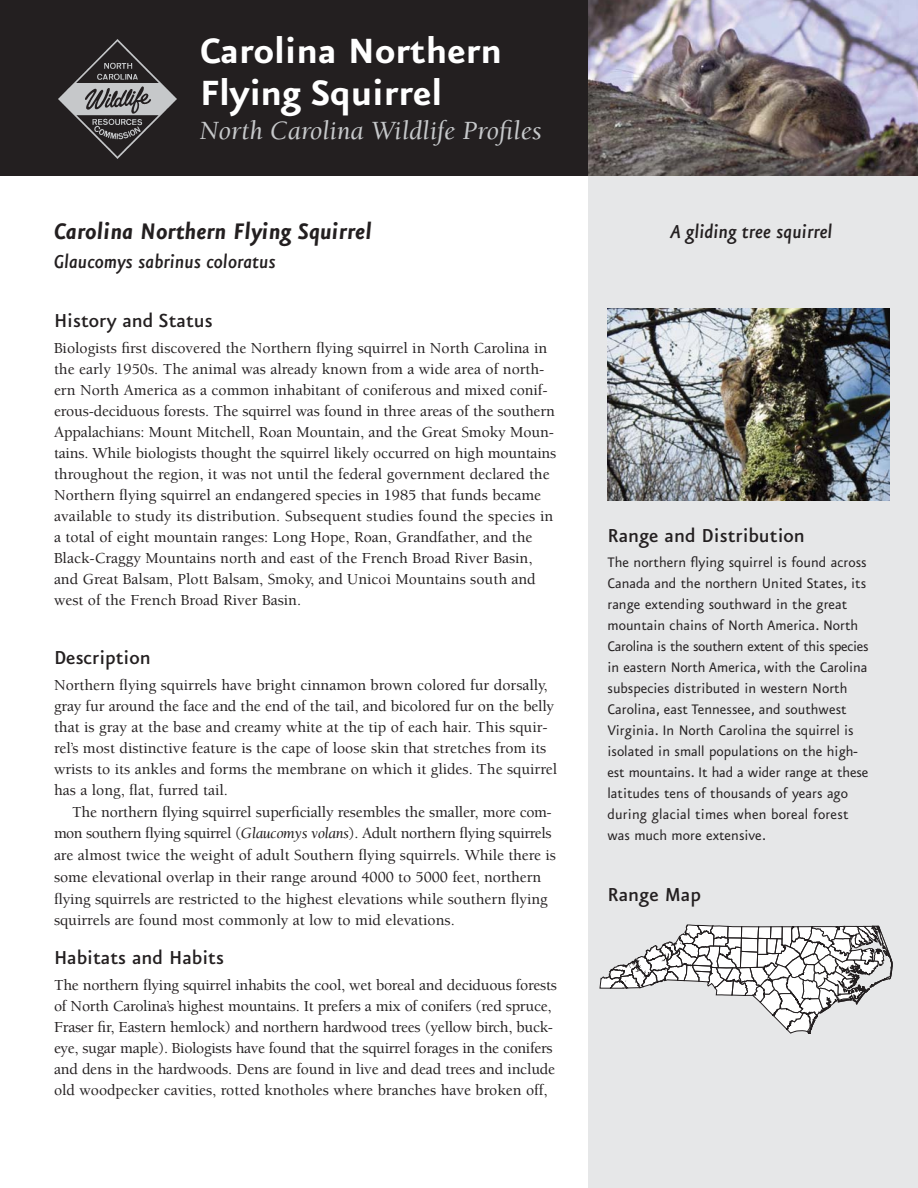
<style>
.page{position:relative;width:918px;height:1188px;background:#fff}
.page>*{position:absolute;margin:0;border:0;box-sizing:border-box;transform-origin:0 0}
.t1{font:700 42px/42px "Eureka Sans";color:#fff}
.t2{font:italic 700 27px "Eureka Sans";color:#231f20}
.t3{font:italic 27px "Berkeley";color:#c6c8ca}
.t4{font:500 22.5px "Eureka Sans";color:#231f20}
.t5{font:italic 500 22.5px "Eureka Sans";color:#231f20}
.t6{font:16.5px/21px "Eureka Sans";color:#231f20}
.t7{font:500 15.75px/21px "Berkeley";color:#231f20}
.s1{font-weight:400;font-style:italic}
</style>
<div class="page">
<div style="left:588px;top:114px;width:330px;height:1074px;background:#e6e7e8"></div>
<div style="left:0;top:0;width:918px;height:176px;background:#231f20"></div>
<img style="left:58px;top:39px;width:119px;height:119px">
<img style="left:588px;top:0;width:330px;height:176px">
<img style="left:608px;top:308px;width:281px;height:193px">
<svg style="left:600px;top:925px;width:293px;height:109px"></svg>
<h1 class="t1" style="left:200px;top:34px;width:304px">Carolina Northern<br>Flying Squirrel</h1>
<h2 class="t3" style="left:200px;top:120px;width:343px">North Carolina Wildlife Profiles</h2>
<h2 class="t2" style="left:54px;top:221px;width:320px">Carolina Northern Flying Squirrel</h2>
<h3 class="t5" style="left:54px;top:253px;width:223px">Glaucomys sabrinus coloratus</h3>
<h3 class="t4" style="left:54px;top:313px;width:160px">History and Status</h3>
<p class="t7" style="left:54px;top:339px;width:504px">Biologists first discovered the Northern flying squirrel in North Carolina in the early 1950s. The animal was already known from a wide area of north&shy;ern North America as a common inhabitant of coniferous and mixed conif&shy;erous-deciduous forests. The squirrel was found in three areas of the southern Appalachi ans: Mount Mitchell, Roan Mountain, and the Great Smoky Moun&shy;tains. While biologists thought the squirrel likely occurred on high mountains throughout the region, it was not until the federal government declared the Northern flying squirrel an endangered species in 1985 that funds became available to study its distribution. Subsequent studies found the species in a total of eight mountain ranges: Long Hope, Roan, Grandfather, and the Black-Craggy Mountains north and east of the French Broad River Basin, and Great Balsam, Plott Balsam, Smoky, and Unicoi Mountains south and west of the French Broad River Basin.</p>
<h3 class="t4" style="left:54px;top:650px;width:98px">Description</h3>
<p class="t7" style="left:54px;top:676px;width:505px">Northern flying squirrels have bright cinnamon brown colored fur dorsally, gray fur around the face and the end of the tail, and bicolored fur on the belly that is gray at the base and creamy white at the tip of each hair. This squir&shy;rel’s most distinctive feature is the cape of loose skin that stretches from its wrists to its ankles and forms the membrane on which it glides. The squirrel has a long, flat, furred tail.</p>
<p class="t7" style="left:54px;top:802px;width:503px;line-height:21.8px;text-indent:18px">The northern flying squirrel superficially resembles the smaller, more com&shy;mon southern flying squirrel (<span class="s1">Glaucomys volans</span>). Adult northern flying squirrels are almost twice the weight of adult Southern flying squirrels. While there is some elevational overlap in their range around 4000 to 5000 feet, northern flying squirrels are restricted to the highest elevations while southern flying squirrels are found most commonly at low to mid elevations.</p>
<h3 class="t4" style="left:54px;top:950px;width:171px">Habitats and Habits</h3>
<p class="t7" style="left:54px;top:976px;width:504px">The northern flying squirrel inhabits the cool, wet boreal and deciduous forests of North Carolina’s highest mountains. It prefers a mix of conifers (red spruce, Fraser fir, Eastern hemlock) and northern hardwood trees (yellow birch, buck&shy;eye, sugar maple). Biologists have found that the squirrel forages in the conifers and dens in the hardwoods. Dens are found in live and dead trees and include old woodpecker cavities, rotted knotholes where branches have broken off,</p>
<h3 class="t5" style="left:670px;top:224px;width:164px">A gliding tree squirrel</h3>
<h3 class="t4" style="left:608px;top:527px;width:199px">Range and Distribution</h3>
<p class="t6" style="left:608px;top:554px;width:263px">The northern flying squirrel is found across Canada and the northern United States, its range extending southward in the great mountain chains of North America. North Carolina is the southern extent of this species in eastern North America, with the Carolina subspecies distributed in western North Carolina, east Tennessee, and southwest Virginia. In North Carolina the squirrel is isolated in small populations on the high&shy;est mountains. It had a wider range at these latitudes tens of thousands of years ago during glacial times when boreal forest was much more extensive.</p>
<h3 class="t4" style="left:608px;top:887px;width:95px">Range Map</h3>
</div>
